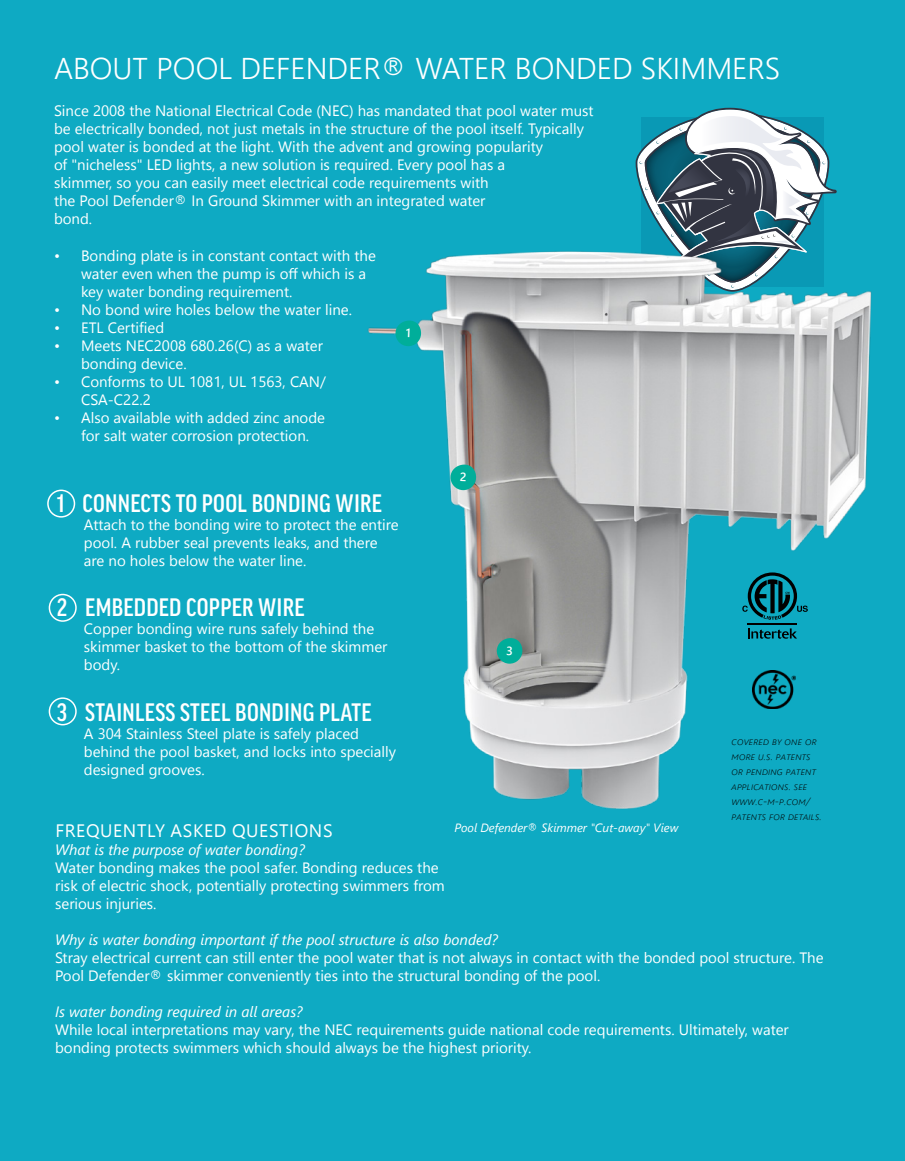
<style>
.page{position:relative;width:905px;height:1161px;background:#fff}
.page>*{position:absolute;margin:0;border:0;box-sizing:border-box;transform-origin:0 0}
.t1{font:300 30px "Segoe UI";color:#fff}
.t2{font:500 condensed 27px "Good Headline Pro";letter-spacing:.01em;color:#fff}
.t3{font:18px "Segoe UI";letter-spacing:.035em;color:#fff}
.t4{font:15px/18px "Segoe UI";color:#fff}
.t5{font:italic 15px "Segoe UI";color:#fff}
.t6{font:italic 12px "Segoe UI";color:#fff}
.t7{font:italic 300 10.5px/15px "Segoe UI";color:#000}
.s1{font-weight:300}
.s2{font-weight:300;font-style:normal}
</style>
<div class="page">
<div style="left:0;top:0;width:904px;height:1161px;background:#0eaac3"></div>
<svg style="left:635px;top:108px;width:201px;height:114px;background:#6f98a5"></svg>
<img style="left:368px;top:222px;width:504px;height:587px">
<svg style="left:747px;top:628px;width:50px;height:11px"></svg>
<hr style="left:747px;top:623px;width:50px;height:2px;background:#000">
<svg style="left:742px;top:572px;width:65px;height:48px"></svg>
<div style="left:395px;top:320px;width:26px;height:26px;background:#00ae9a;border-radius:50%"></div>
<div style="left:450px;top:464px;width:26px;height:26px;background:#00ae9a;border-radius:50%"></div>
<div style="left:496px;top:638px;width:26px;height:26px;background:#00ae9a;border-radius:50%"></div>
<div style="left:47px;top:490px;width:28px;height:28px;border:2px solid #fff;border-radius:50%"></div>
<div style="left:49px;top:594px;width:28px;height:28px;border:2px solid #fff;border-radius:50%"></div>
<div style="left:49px;top:697px;width:28px;height:28px;border:2px solid #fff;border-radius:50%"></div>
<img style="left:752px;top:671px;width:43px;height:38px">
<h1 class="t1" style="left:54px;top:46px;width:727px">ABOUT POOL DEFENDER® WATER BONDED SKIMMERS</h1>
<p class="t4" style="left:54px;top:101px;width:541px">Since 2008 the National Electrical Code (NEC) has mandated that pool water must be electrically bonded, not just metals in the structure of the pool itself. Typically pool water is bonded at the light. With the advent and growing popularity<br>of "nicheless" LED lights, a new solution is required. Every pool has a<br>skimmer, so you can easily meet electrical code requirements with<br>the Pool Defender<span class="s1">®</span> In Ground Skimmer with an integrated water<br>bond.</p>
<p class="t4" style="left:81px;top:246px;width:296px;text-indent:-27px">• Bonding plate is in constant contact with the water even when the pump is off which is a key water bonding requirement.</p>
<p class="t4" style="left:54px;top:300px;width:299px">• No bond wire holes below the water line.</p>
<p class="t4" style="left:54px;top:318px;width:112px">• ETL Certified</p>
<p class="t4" style="left:81px;top:336px;width:243px;text-indent:-27px">• Meets NEC2008 680.26(C) as a water bonding device.</p>
<p class="t4" style="left:81px;top:372px;width:246px;text-indent:-27px">• Conforms to UL 1081, UL 1563, CAN/<br>CSA-C22.2</p>
<p class="t4" style="left:81px;top:408px;width:245px;text-indent:-27px">• Also available with added zinc anode for salt water corrosion protection.</p>
<h2 class="t2" style="left:57px;top:490px;width:326px">1 CONNECTS TO POOL BONDING WIRE</h2>
<p class="t4" style="left:84px;top:515px;width:316px">Attach to the bonding wire to protect the entire pool. A rubber seal prevents leaks, and there are no holes below the water line.</p>
<h2 class="t2" style="left:57px;top:595px;width:249px">2 EMBEDDED COPPER WIRE</h2>
<p class="t4" style="left:84px;top:619px;width:305px">Copper bonding wire runs safely behind the skimmer basket to the bottom of the skimmer body.</p>
<h2 class="t2" style="left:57px;top:699px;width:316px">3 STAINLESS STEEL BONDING PLATE</h2>
<p class="t4" style="left:84px;top:724px;width:314px">A 304 Stainless Steel plate is safely placed behind the pool basket, and locks into specially designed grooves.</p>
<p class="t7" style="left:731px;top:733px;width:92px">Covered by one or more U.S. patents or pending patent applications. See www.c-m-p.com/ patents for details.</p>
<p class="t6" style="left:454px;top:820px;width:225px">Pool Defender<span class="s2">®</span> Skimmer "Cut-away" View</p>
<p class="t3" style="left:55px;top:817px;width:279px">FREQUENTLY ASKED QUESTIONS</p>
<p class="t5" style="left:55px;top:839px;width:251px">What is the purpose of water bonding?</p>
<p class="t4" style="left:55px;top:858px;width:391px">Water bonding makes the pool safer. Bonding reduces the risk of electric shock, potentially protecting swimmers from serious injuries.</p>
<p class="t5" style="left:55px;top:929px;width:444px">Why is water bonding important if the pool structure is also bonded?</p>
<p class="t4" style="left:55px;top:948px;width:770px">Stray electrical current can still enter the pool water that is not always in contact with the bonded pool structure. The<br>Pool Defender<span class="s1">®</span> skimmer conveniently ties into the structural bonding of the pool.</p>
<p class="t5" style="left:55px;top:1001px;width:249px">Is water bonding required in all areas?</p>
<p class="t4" style="left:55px;top:1020px;width:735px">While local interpretations may vary, the NEC requirements guide national code requirements. Ultimately, water bonding protects swimmers which should always be the highest priority.</p>
</div>
